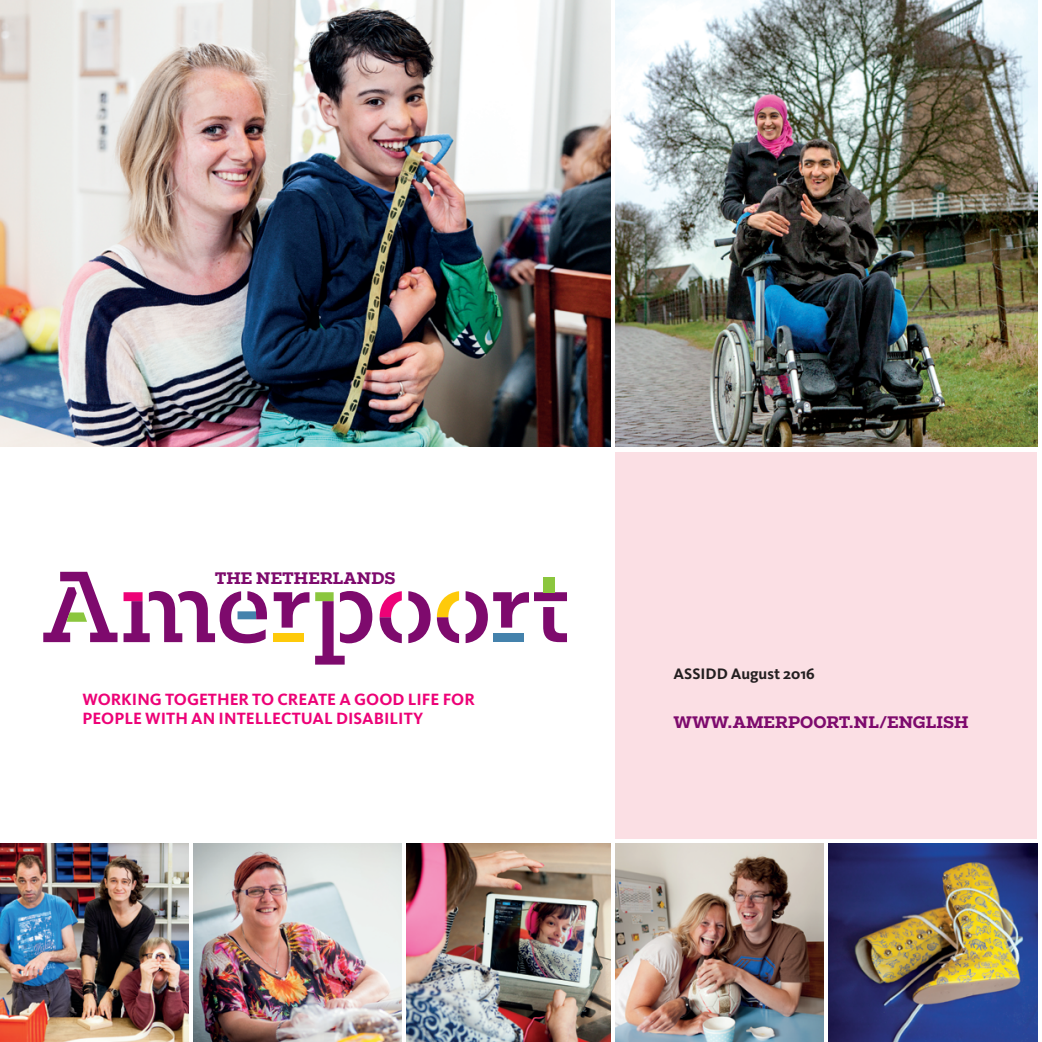
<style>
.page{position:relative;width:1042px;height:1042px;background:#fff}
.page>*{position:absolute;margin:0;border:0;box-sizing:border-box;transform-origin:0 0}
.t1{font:700 16.97px/19.1px "Kievit";color:#ed0277}
.t2{font:700 16.97px "Fakt Slab Pro";color:#7e0a6d}
.t3{font:700 15.75px "Kievit";color:#231f20}
</style>
<div class="page">
<div style="left:615px;top:452px;width:422px;height:386px;background:#fbdfe4"></div>
<img style="left:407px;top:843px;width:203px;height:199px">
<img style="left:828px;top:843px;width:209px;height:199px">
<img style="left:193px;top:843px;width:209px;height:199px">
<img style="left:615px;top:843px;width:208px;height:199px">
<img style="left:0;top:843px;width:189px;height:199px">
<svg style="left:124px;top:591px;width:143px;height:52px"></svg>
<svg style="left:274px;top:592px;width:35px;height:35px"></svg>
<div style="left:274px;top:633px;width:30px;height:9px;background:#feca0a"></div>
<svg style="left:315px;top:591px;width:57px;height:73px"></svg>
<div style="left:543px;top:577px;width:11px;height:15px;background:#8bc63e"></div>
<svg style="left:43px;top:572px;width:74px;height:70px"></svg>
<svg style="left:408px;top:591px;width:23px;height:52px"></svg>
<svg style="left:380px;top:591px;width:22px;height:52px"></svg>
<svg style="left:465px;top:591px;width:102px;height:52px"></svg>
<svg style="left:437px;top:591px;width:22px;height:52px"></svg>
<hr style="left:1041px;top:0;width:1px;height:446px;background:#e1f4fc">
<img style="left:0;top:0;width:610px;height:446px">
<img style="left:615px;top:0;width:422px;height:446px">
<p class="t2" style="left:215px;top:566px;width:182px">THE NETHERLANDS</p>
<p class="t1" style="left:82px;top:690px;width:394px">WORKING TOGETHER TO CREATE A GOOD LIFE FOR<br>PEOPLE WITH AN INTELLECTUAL DISABILITY</p>
<p class="t3" style="left:673px;top:664px;width:143px">ASSIDD August 2016</p>
<p class="t2" style="left:673px;top:711px;width:296px">WWW.AMERPOORT.NL/ENGLISH</p>
</div>
